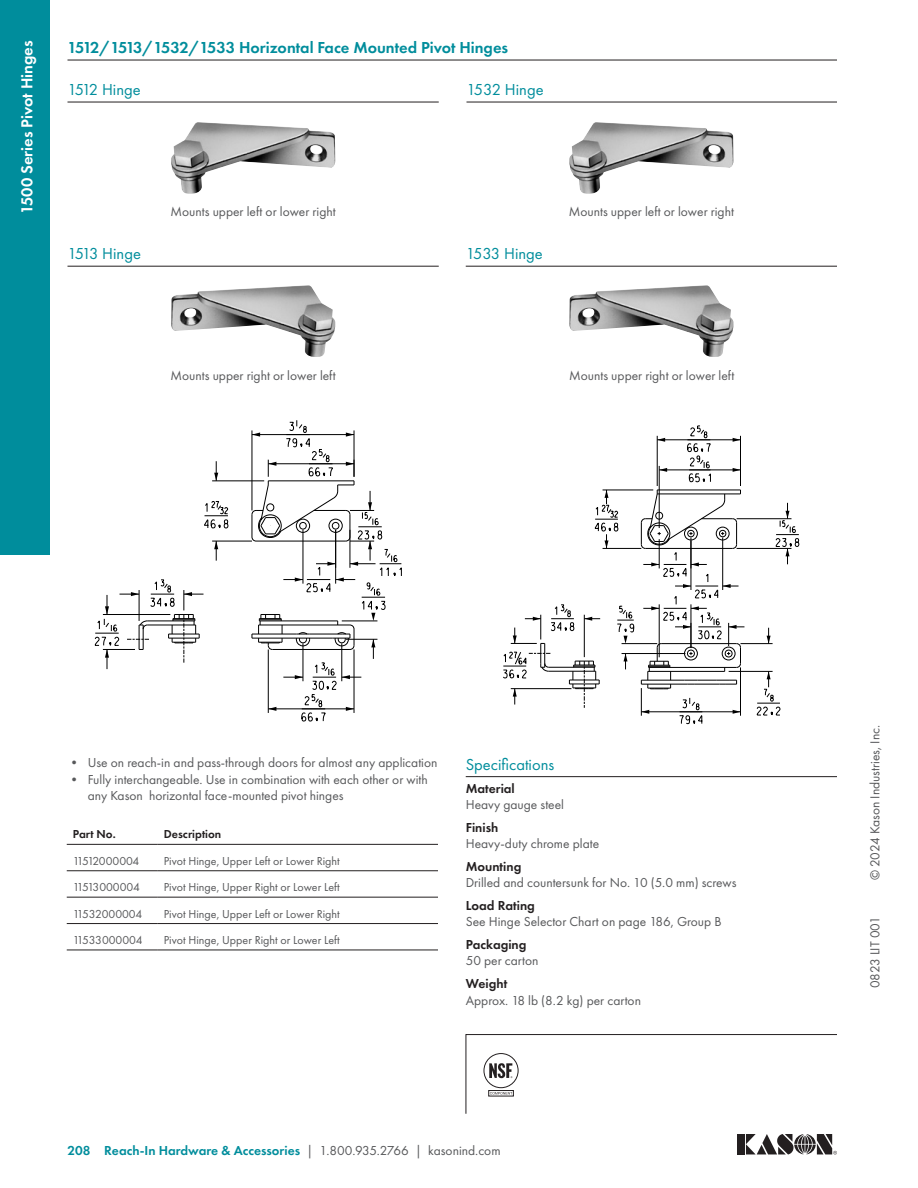
<style>
.page{position:relative;width:918px;height:1188px;background:#fff}
.page>*{position:absolute;margin:0;border:0;box-sizing:border-box;transform-origin:0 0}
.t1{font:700 16.65px/16.6px "Futura Std";letter-spacing:-.025em;color:#231f20}
.Headers_-_Futura_11pt__demi__underline{font:600 16.5px "Futura PT";color:#008d9c}
.Futura__11pt__underline__green_-_Left_Su{font:16.5px "Futura PT";color:#008d9c}
.t2{font:600 16.5px "Futura PT";color:#fff}
.t3{font:700 13.95px "Futura Std";letter-spacing:-.025em;color:#000}
.t4{font:13.95px "Futura Std";letter-spacing:-.025em;color:#231f20}
.Futura__9pt__regular{font:13.5px/16.2px "Futura PT";color:#57585a}
.t5{font:600 13.5px "Futura PT";color:#008d9c}
.futura__8pt__table{font:12px "Futura PT";color:#57585a}
.futura__8pt__table-2{font:600 12px "Futura PT";color:#231f20}
.futura__8pt__table-3{font:12px "Futura PT";letter-spacing:-.025em;color:#57585a}
.s1{font-weight:600;color:#231f20}
.s2{font-weight:400;color:#57585a}
</style>
<div class="page">
<div style="left:737px;top:1134px;width:7px;height:20px;background:#231f20"></div>
<svg style="left:746px;top:1134px;width:91px;height:21px"></svg>
<div style="left:0;top:0;width:50px;height:555px;background:#008d9c"></div>
<hr style="left:68px;top:60px;width:769px;height:1px;background:#231f20">
<hr style="left:68px;top:102px;width:371px;height:1px;background:#231f20">
<img style="left:171px;top:122px;width:164px;height:72px">
<hr style="left:68px;top:266px;width:371px;height:1px;background:#231f20">
<img style="left:171px;top:285px;width:164px;height:72px">
<hr style="left:466px;top:102px;width:371px;height:1px;background:#231f20">
<img style="left:569px;top:122px;width:165px;height:72px">
<hr style="left:466px;top:266px;width:371px;height:1px;background:#231f20">
<img style="left:569px;top:285px;width:165px;height:72px">
<hr style="left:466px;top:776px;width:371px;height:1px;background:#231f20">
<svg style="left:466px;top:1034px;width:371px;height:80px"></svg>
<hr style="left:67px;top:870px;width:91px;height:1px;background:#231f20">
<hr style="left:158px;top:870px;width:280px;height:1px;background:#231f20">
<hr style="left:67px;top:897px;width:91px;height:1px;background:#231f20">
<hr style="left:158px;top:897px;width:280px;height:1px;background:#231f20">
<hr style="left:67px;top:923px;width:91px;height:1px;background:#231f20">
<hr style="left:158px;top:923px;width:280px;height:1px;background:#231f20">
<hr style="left:67px;top:950px;width:91px;height:1px;background:#231f20">
<hr style="left:158px;top:950px;width:280px;height:1px;background:#231f20">
<hr style="left:67px;top:844px;width:91px;height:1px;background:#231f20">
<hr style="left:158px;top:844px;width:280px;height:1px;background:#231f20">
<svg style="left:94px;top:420px;width:308px;height:302px"></svg>
<svg style="left:503px;top:425px;width:297px;height:300px"></svg>
<svg style="left:207px;top:122px;width:9px;height:8px"></svg>
<svg style="left:207px;top:145px;width:9px;height:9px"></svg>
<p class="t2" style="left:17px;top:214px;width:175px;rotate:-90deg">1500 Series Pivot Hinges</p>
<p class="Headers_-_Futura_11pt__demi__underline" style="left:68px;top:37px;width:442px">1512/1513/1532/1533 Horizontal Face Mounted Pivot Hinges</p>
<p class="Futura__11pt__underline__green_-_Left_Su" style="left:68px;top:80px;width:75px">1512 Hinge</p>
<p class="Futura__11pt__underline__green_-_Left_Su" style="left:466px;top:80px;width:79px">1532 Hinge</p>
<p class="Futura__9pt__regular" style="left:171px;top:204px;width:167px">Mounts upper left or lower right</p>
<p class="Futura__11pt__underline__green_-_Left_Su" style="left:68px;top:244px;width:75px">1513 Hinge</p>
<p class="Futura__11pt__underline__green_-_Left_Su" style="left:466px;top:244px;width:79px">1533 Hinge</p>
<p class="Futura__9pt__regular" style="left:569px;top:204px;width:167px">Mounts upper left or lower right</p>
<p class="Futura__9pt__regular" style="left:171px;top:367px;width:167px">Mounts upper right or lower left</p>
<p class="Futura__9pt__regular" style="left:569px;top:367px;width:167px">Mounts upper right or lower left</p>
<p class="Futura__9pt__regular" style="left:68px;top:755px;width:371px">• Use on reach-in and pass-through doors for almost any application</p>
<p class="Futura__9pt__regular" style="left:88px;top:771px;width:341px;text-indent:-20px">• Fully interchangeable. Use in combination with each other or with any Kason horizontal face-mounted pivot hinges</p>
<p class="t1" style="left:84px;top:763px;width:65px">1532 &amp;<br>1533</p>
<p class="futura__8pt__table-2" style="left:73px;top:827px;width:45px">Part No.</p>
<p class="futura__8pt__table-2" style="left:164px;top:827px;width:59px">Description</p>
<p class="futura__8pt__table-3" style="left:73px;top:854px;width:68px">11512000004</p>
<p class="futura__8pt__table" style="left:164px;top:854px;width:178px">Pivot Hinge, Upper Left or Lower Right</p>
<p class="futura__8pt__table" style="left:73px;top:880px;width:69px">11513000004</p>
<p class="futura__8pt__table" style="left:164px;top:880px;width:178px">Pivot Hinge, Upper Right or Lower Left</p>
<p class="futura__8pt__table" style="left:73px;top:906px;width:71px">11532000004</p>
<p class="futura__8pt__table" style="left:164px;top:906px;width:178px">Pivot Hinge, Upper Left or Lower Right</p>
<p class="futura__8pt__table" style="left:73px;top:933px;width:71px">11533000004</p>
<p class="futura__8pt__table" style="left:164px;top:933px;width:178px">Pivot Hinge, Upper Right or Lower Left</p>
<p class="Futura__11pt__underline__green_-_Left_Su" style="left:466px;top:754px;width:90px">Specifications</p>
<p class="Futura__9pt__regular" style="left:466px;top:780px;width:100px"><span class="s1">Material<br></span>Heavy gauge steel</p>
<p class="Futura__9pt__regular" style="left:466px;top:819px;width:135px"><span class="s1">Finish<br></span>Heavy-duty chrome plate</p>
<p class="Futura__9pt__regular" style="left:466px;top:858px;width:272px"><span class="s1">Mounting<br></span>Drilled and countersunk for No. 10 (5.0 mm) screws</p>
<p class="Futura__9pt__regular" style="left:466px;top:897px;width:257px"><span class="s1">Load Rating<br></span>See Hinge Selector Chart on page 186, Group B</p>
<p class="Futura__9pt__regular" style="left:466px;top:937px;width:74px"><span class="s1">Packaging<br></span>50 per carton</p>
<p class="Futura__9pt__regular" style="left:466px;top:976px;width:177px"><span class="s1">Weight<br></span>Approx. 18 lb (8.2 kg) per carton</p>
<p class="t5" style="left:68px;top:1142px;width:435px">208 Reach-In Hardware &amp; Accessories <span class="s2">| 1.800.935.2766 | kasonind.com</span></p>
<p class="t3" style="left:306px;top:1144px;width:70px">REACH-IN</p>
<p class="t4" style="left:395px;top:1145px;width:62px">PAGE F23</p>
<p class="Futura__9pt__regular" style="left:867px;top:880px;width:157px;rotate:-90deg">© 2024 Kason Industries, Inc.</p>
<p class="Futura__9pt__regular" style="left:867px;top:988px;width:73px;rotate:-90deg">0823 LIT 001</p>
</div>
